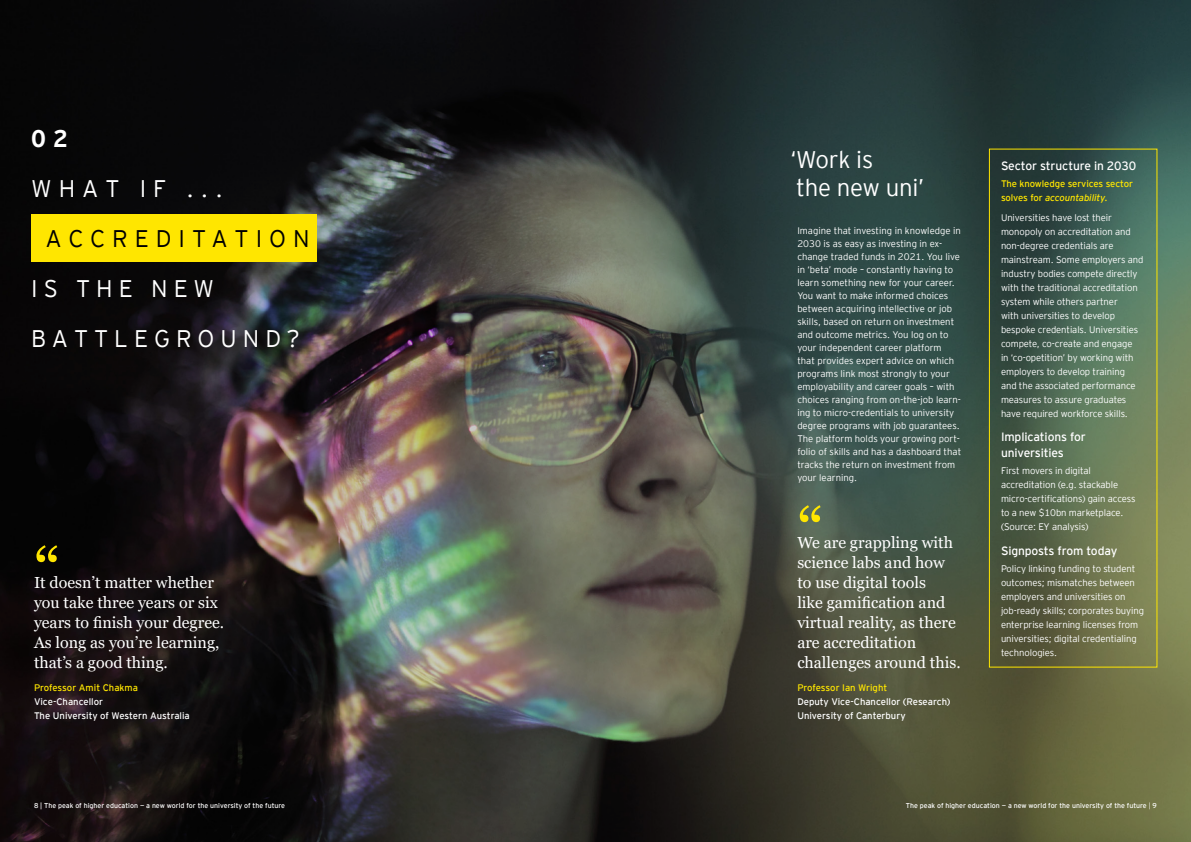
<style>
.page{position:relative;width:1191px;height:842px;background:#fff}
.page>*{position:absolute;margin:0;border:0;box-sizing:border-box;transform-origin:0 0}
.t1{font:64px "Georgia Pro";color:#ffe600}
.t2{font:300 24px/50px "EY Interstate";letter-spacing:.25em;color:#fff}
.t3{font:300 24px/28px "EY Interstate";letter-spacing:-.01em;color:#fff}
.t4{font:300 24px "EY Interstate";letter-spacing:.29em;color:#000}
.t5{font:700 24px "EY Interstate";color:#fff}
.t6{font:16px/20px "Georgia Pro";color:#fff}
.t7{font:12px/16px "EY Interstate";letter-spacing:-.01em;color:#fff}
.t8{font:300 9.5px/14px "EY Interstate";letter-spacing:-.01em;color:#fff}
.t9{font:9.5px/14px "EY Interstate";color:#fff}
.t10{font:9.5px/14px "EY Interstate";letter-spacing:-.01em;color:#ffe600}
.t11{font:7px "EY Interstate";color:#fff}
.s1{font-style:italic}
.s2{font-weight:300}
</style>
<div class="page">
<img style="left:0;top:0;width:1191px;height:842px">
<div style="left:31px;top:214px;width:286px;height:48px;background:#ffe600"></div>
<div style="left:989px;top:149px;width:168px;height:518px;border:1px solid #ffe600"></div>
<h2 class="t5" style="left:31px;top:122px;width:38px">0 2</h2>
<h2 class="t2" style="left:31px;top:162px;width:193px">WHAT IF ...</h2>
<h2 class="t4" style="left:45px;top:222px;width:266px">ACCREDITATION</h2>
<h2 class="t2" style="left:31px;top:262px;width:270px">IS THE NEW<br>BATTLEGROUND?</h2>
<h1 class="t1" style="left:34px;top:534px;width:28px">“</h1>
<h3 class="t6" style="left:34px;top:573px;width:192px">It doesn’t matter whether you take three years or six years to finish your degree.<br>As long as you’re learning, that’s a good thing.</h3>
<p class="t10" style="left:34px;top:680px;width:106px">Professor Amit Chakma</p>
<p class="t9" style="left:34px;top:694px;width:157px">Vice-Chancellor<br>The University of Western Australia</p>
<h2 class="t3" style="left:790px;top:144px;width:135px">‘Work is<br>the new uni’</h2>
<p class="t8" style="left:797px;top:224px;width:165px;line-height:13px">Imagine that investing in knowledge in 2030 is as easy as investing in ex&shy;change traded funds in 2021. You live in ‘beta’ mode – constantly having to learn something new for your career.<br>You want to make informed choices between acquiring intellective or job skills, based on return on investment and outcome metrics. You log on to your independent career platform that provides expert advice on which programs link most strongly to your employability and career goals – with choices ranging from on-the-job learn&shy;ing to micro-credentials to university degree programs with job guarantees.<br>The platform holds your growing port&shy;folio of skills and has a dashboard that tracks the return on investment from your learning.</p>
<h1 class="t1" style="left:797px;top:494px;width:28px">“</h1>
<h3 class="t6" style="left:797px;top:533px;width:165px">We are grappling with science labs and how to use digital tools<br>like gamification and virtual reality, as there are accreditation challenges around this.</h3>
<p class="t10" style="left:797px;top:680px;width:91px">Professor Ian Wright</p>
<p class="t9" style="left:797px;top:694px;width:154px">Deputy Vice-Chancellor (Research)<br>University of Canterbury</p>
<p class="t7" style="left:1001px;top:157px;width:137px">Sector structure in 2030</p>
<p class="t10" style="left:1001px;top:176px;width:134px">The knowledge services sector solves for <span class="s1">accountability.</span></p>
<p class="t8" style="left:1001px;top:210px;width:144px">Universities have lost their monopoly on accreditation and non-degree credentials are mainstream. Some employers and industry bodies compete directly with the traditional accreditation system while others partner<br>with universities to develop bespoke credentials. Universities compete, co-create and engage<br>in ‘co-opetition’ by working with employers to develop training<br>and the associated performance measures to assure graduates have required workforce skills.</p>
<p class="t7" style="left:1001px;top:428px;width:86px">Implications for universities</p>
<p class="t8" style="left:1001px;top:463px;width:136px">First movers in digital accreditation (e.g. stackable micro-certifications) gain access to a new $10bn marketplace. (Source: EY analysis)</p>
<p class="t7" style="left:1001px;top:542px;width:118px">Signposts from today</p>
<p class="t8" style="left:1001px;top:561px;width:145px">Policy linking funding to student outcomes; mismatches between employers and universities on job-ready skills; corporates buying enterprise learning licenses from universities; digital credentialing technologies.</p>
<p class="t11" style="left:34px;top:800px;width:252px">8 | The peak of higher education — a new world for the university of the future</p>
<p class="t11" style="left:906px;top:800px;width:252px">The peak of higher education — a new world for the university of the future <span class="s2">|</span> 9</p>
</div>
